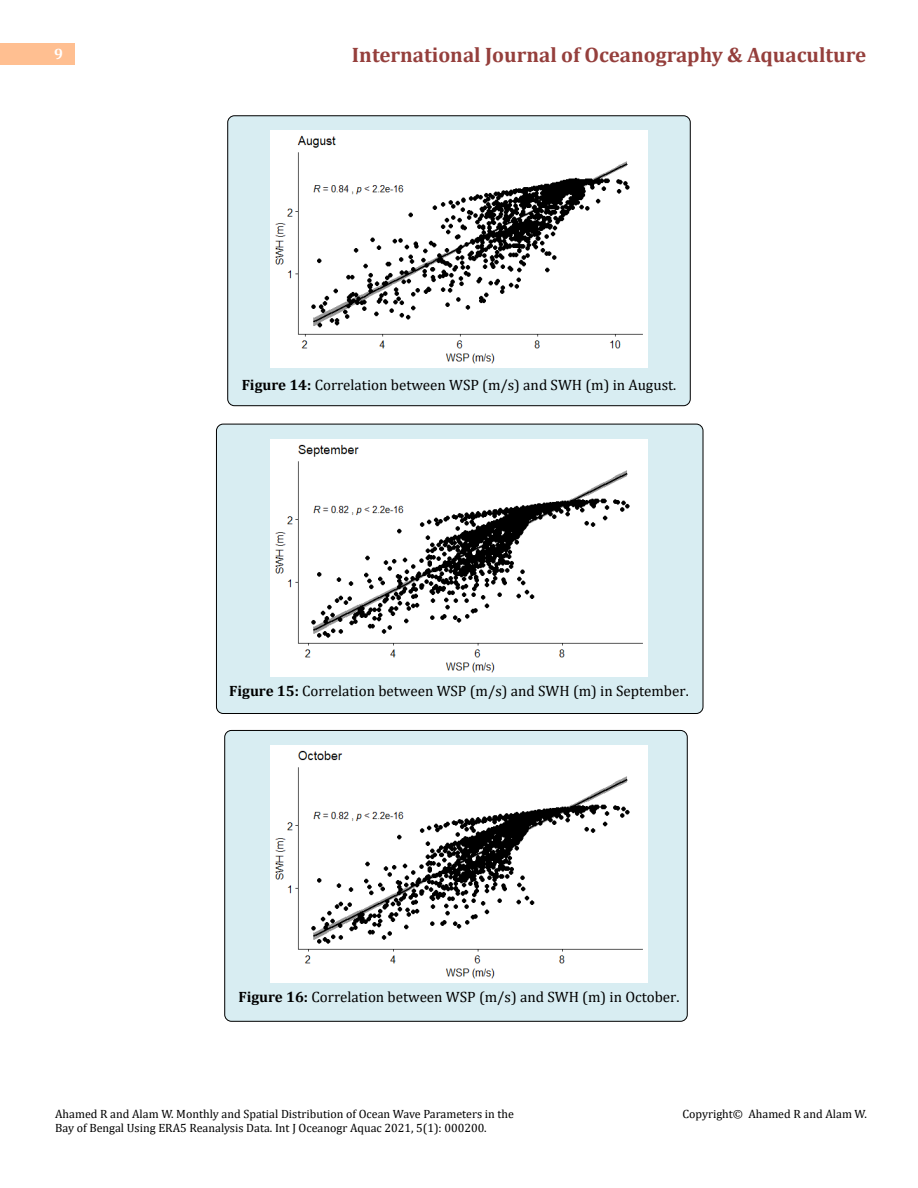
<style>
.page{position:relative;width:918px;height:1188px;background:#fff}
.page>*{position:absolute;margin:0;border:0;box-sizing:border-box;transform-origin:0 0}
.t1{font:700 21px "Cambria";color:#953f3c}
.t2{font:15px "Cambria";color:#000}
.t3{font:700 15px "Cambria";color:#fff}
.t4{font:12px/14.4px "Cambria";color:#000}
.s1{font-weight:700}
</style>
<div class="page">
<div style="left:0;top:43px;width:75px;height:21px;background:#ffbf91"></div>
<div style="left:225px;top:730px;width:462px;height:291px;background:#d8edf2;border-radius:7px"></div>
<div style="left:224px;top:730px;width:464px;height:292px;border:1px solid #000;border-radius:7px"></div>
<div style="left:216px;top:424px;width:487px;height:290px;background:#d8edf2;border-radius:7px"></div>
<div style="left:216px;top:424px;width:487px;height:290px;border:1px solid #000;border-radius:7px"></div>
<div style="left:228px;top:116px;width:462px;height:290px;background:#d8edf2;border-radius:7px"></div>
<div style="left:227px;top:115px;width:464px;height:291px;border:1px solid #000;border-radius:7px"></div>
<img style="left:270px;top:130px;width:378px;height:238px">
<img style="left:270px;top:439px;width:378px;height:238px">
<img style="left:270px;top:745px;width:378px;height:238px">
<p class="t3" style="left:54px;top:44px;width:10px">9</p>
<h1 class="t1" style="left:352px;top:40px;width:516px">International Journal of Oceanography &amp; Aquaculture</h1>
<p class="t2" style="left:242px;top:376px;width:436px"><span class="s1">Figure 14:</span> Correlation between WSP (m/s) and SWH (m) in August.</p>
<p class="t2" style="left:229px;top:682px;width:461px"><span class="s1">Figure 15:</span> Correlation between WSP (m/s) and SWH (m) in September.</p>
<p class="t2" style="left:238px;top:988px;width:443px"><span class="s1">Figure 16:</span> Correlation between WSP (m/s) and SWH (m) in October.</p>
<p class="t4" style="left:55px;top:1106px;width:460px">Ahamed R and Alam W. Monthly and Spatial Distribution of Ocean Wave Parameters in the<br>Bay of Bengal Using ERA5 Reanalysis Data. Int J Oceanogr Aquac 2021, 5(1): 000200.</p>
<p class="t4" style="left:682px;top:1106px;width:186px">Copyright© Ahamed R and Alam W.</p>
</div>
